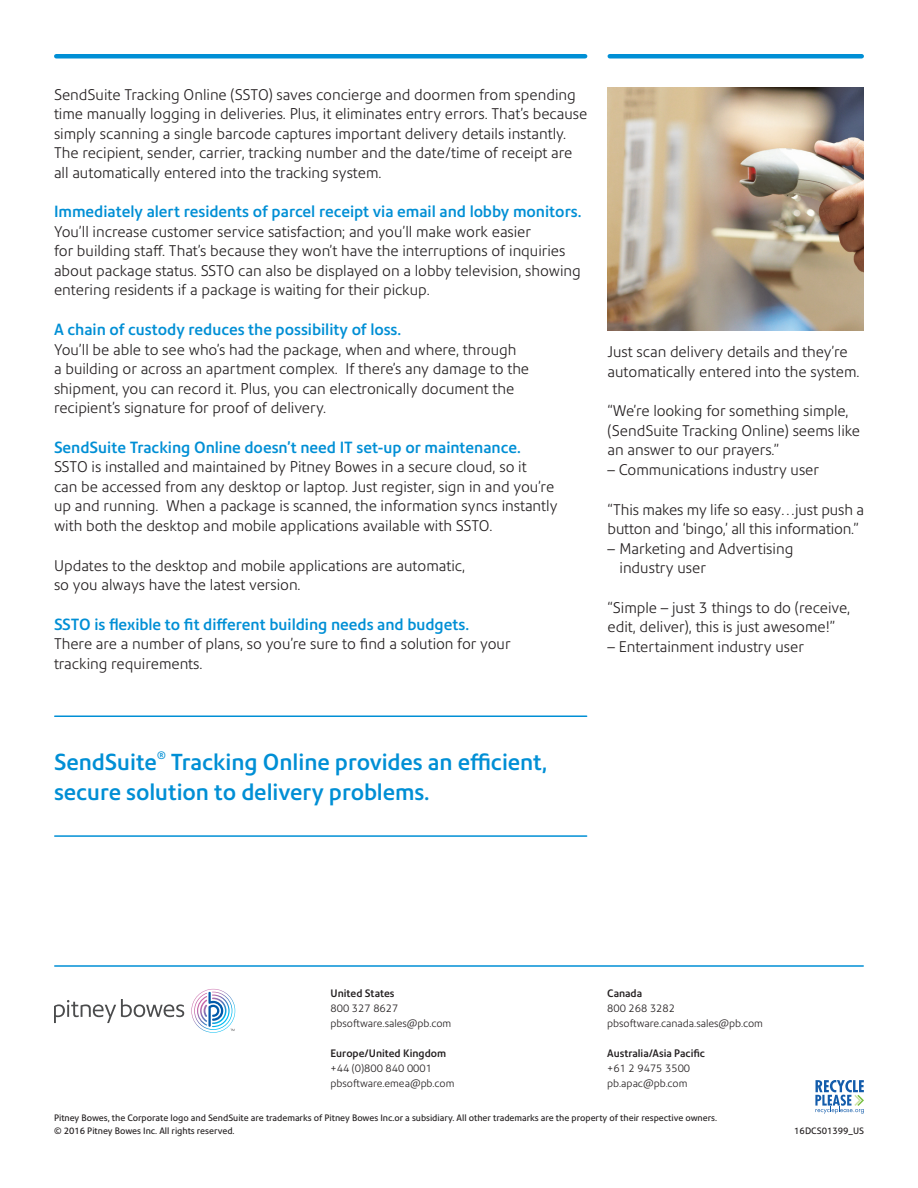
<style>
.page{position:relative;width:918px;height:1188px;background:#fff}
.page>*{position:absolute;margin:0;border:0;box-sizing:border-box;transform-origin:0 0}
.Subhead_15_20{font:500 22.5px/30px "Precision Sans";color:#008fd5}
.Body_head_10_5_13{font:500 15.75px "Precision Sans";color:#008fd5}
.Body_10_13{font:300 15px/19.5px "Precision Sans";color:#231f20}
.Contact_info_7_10{font:300 10.5px "Precision Sans";color:#231f20}
.Contact_info_7_10-2{font:500 10.5px "Precision Sans";color:#231f20}
.Subhead_15_20-2{font:500 10.5px "Precision Sans";color:#008fd5}
.Legal_pub_info_6_9{font:9px/13.5px "Precision Sans";color:#231f20}
</style>
<div class="page">
<img style="left:608px;top:88px;width:256px;height:243px">
<hr style="left:55px;top:965px;width:808px;height:2px;background:#008fd5">
<hr style="left:56px;top:54px;width:529px;height:4px;background:#008fd5">
<hr style="left:610px;top:54px;width:252px;height:4px;background:#008fd5">
<svg style="left:54px;top:989px;width:181px;height:44px"></svg>
<svg style="left:815px;top:1080px;width:49px;height:34px"></svg>
<hr style="left:55px;top:835px;width:532px;height:2px;background:#008fd5">
<hr style="left:55px;top:716px;width:532px;height:1px;background:#008fd5">
<p class="Body_10_13" style="left:54px;top:85px;width:535px">SendSuite Tracking Online (SSTO) saves concierge and doormen from spending time manually logging in deliveries. Plus, it eliminates entry errors. That’s because simply scanning a single barcode captures important delivery details instantly.<br>The recipient, sender, carrier, tracking number and the date/time of receipt are all automatically entered into the tracking system.</p>
<p class="Body_head_10_5_13" style="left:54px;top:202px;width:529px">Immediately alert residents of parcel receipt via email and lobby monitors.</p>
<p class="Body_10_13" style="left:54px;top:222px;width:528px">You’ll increase customer service satisfaction; and you’ll make work easier<br>for building staff. That’s because they won’t have the interruptions of inquiries about package status. SSTO can also be displayed on a lobby television, showing entering residents if a package is waiting for their pickup.</p>
<p class="Body_head_10_5_13" style="left:54px;top:320px;width:349px">A chain of custody reduces the possibility of loss.</p>
<p class="Body_10_13" style="left:54px;top:340px;width:477px">You’ll be able to see who’s had the package, when and where, through<br>a building or across an apartment complex. If there’s any damage to the shipment, you can record it. Plus, you can electronically document the recipient’s signature for proof of delivery.</p>
<p class="Body_head_10_5_13" style="left:54px;top:438px;width:468px">SendSuite Tracking Online doesn’t need IT set-up or maintenance.</p>
<p class="Body_10_13" style="left:54px;top:457px;width:505px">SSTO is installed and maintained by Pitney Bowes in a secure cloud, so it<br>can be accessed from any desktop or laptop. Just register, sign in and you’re up and running. When a package is scanned, the information syncs instantly with both the desktop and mobile applications available with SSTO.</p>
<p class="Body_10_13" style="left:54px;top:556px;width:413px">Updates to the desktop and mobile applications are automatic, so you always have the latest version.</p>
<p class="Body_head_10_5_13" style="left:54px;top:615px;width:417px">SSTO is flexible to fit different building needs and budgets.</p>
<p class="Body_10_13" style="left:54px;top:634px;width:458px">There are a number of plans, so you’re sure to find a solution for your tracking requirements.</p>
<p class="Body_10_13" style="left:608px;top:342px;width:254px">Just scan delivery details and they’re automatically entered into the system.</p>
<p class="Body_10_13" style="left:608px;top:401px;width:254px">“We’re looking for something simple, (SendSuite Tracking Online) seems like an answer to our prayers.”</p>
<p class="Body_10_13" style="left:608px;top:460px;width:213px">– Communications industry user</p>
<p class="Body_10_13" style="left:608px;top:499px;width:258px">“This makes my life so easy…just push a button and ‘bingo,’ all this information.”</p>
<p class="Body_10_13" style="left:620px;top:538px;width:175px;text-indent:-12px">– Marketing and Advertising industry user</p>
<p class="Body_10_13" style="left:608px;top:598px;width:244px">“Simple – just 3 things to do (receive, edit, deliver), this is just awesome!”</p>
<p class="Body_10_13" style="left:608px;top:637px;width:198px">– Entertainment industry user</p>
<p class="Subhead_15_20" style="left:54px;top:747px;width:105px">SendSuite</p>
<p class="Subhead_15_20-2" style="left:157px;top:749px;width:10px">®</p>
<p class="Subhead_15_20" style="left:54px;top:747px;width:495px;text-indent:117px">Tracking Online provides an efficient, secure solution to delivery problems.</p>
<p class="Contact_info_7_10-2" style="left:331px;top:987px;width:65px">United States</p>
<p class="Contact_info_7_10" style="left:331px;top:1002px;width:69px">800 327 8627</p>
<p class="Contact_info_7_10" style="left:331px;top:1017px;width:122px">pbsoftware.sales@pb.com</p>
<p class="Contact_info_7_10-2" style="left:331px;top:1047px;width:117px">Europe/United Kingdom</p>
<p class="Contact_info_7_10" style="left:331px;top:1062px;width:103px">+44 (0)800 840 0001</p>
<p class="Contact_info_7_10" style="left:331px;top:1077px;width:125px">pbsoftware.emea@pb.com</p>
<p class="Contact_info_7_10-2" style="left:607px;top:987px;width:37px">Canada</p>
<p class="Contact_info_7_10" style="left:607px;top:1002px;width:69px">800 268 3282</p>
<p class="Contact_info_7_10" style="left:607px;top:1017px;width:157px">pbsoftware.canada.sales@pb.com</p>
<p class="Contact_info_7_10-2" style="left:607px;top:1047px;width:99px">Australia/Asia Pacific</p>
<p class="Contact_info_7_10" style="left:607px;top:1062px;width:84px">+61 2 9475 3500</p>
<p class="Contact_info_7_10" style="left:607px;top:1077px;width:82px">pb.apac@pb.com</p>
<p class="Legal_pub_info_6_9" style="left:54px;top:1111px;width:665px">Pitney Bowes, the Corporate logo and SendSuite are trademarks of Pitney Bowes Inc.or a subsidiary. All other trademarks are the property of their respective owners. © 2016 Pitney Bowes Inc. All rights reserved.</p>
<p class="Legal_pub_info_6_9" style="left:794px;top:1124px;width:71px">16DCS01399_US</p>
</div>
